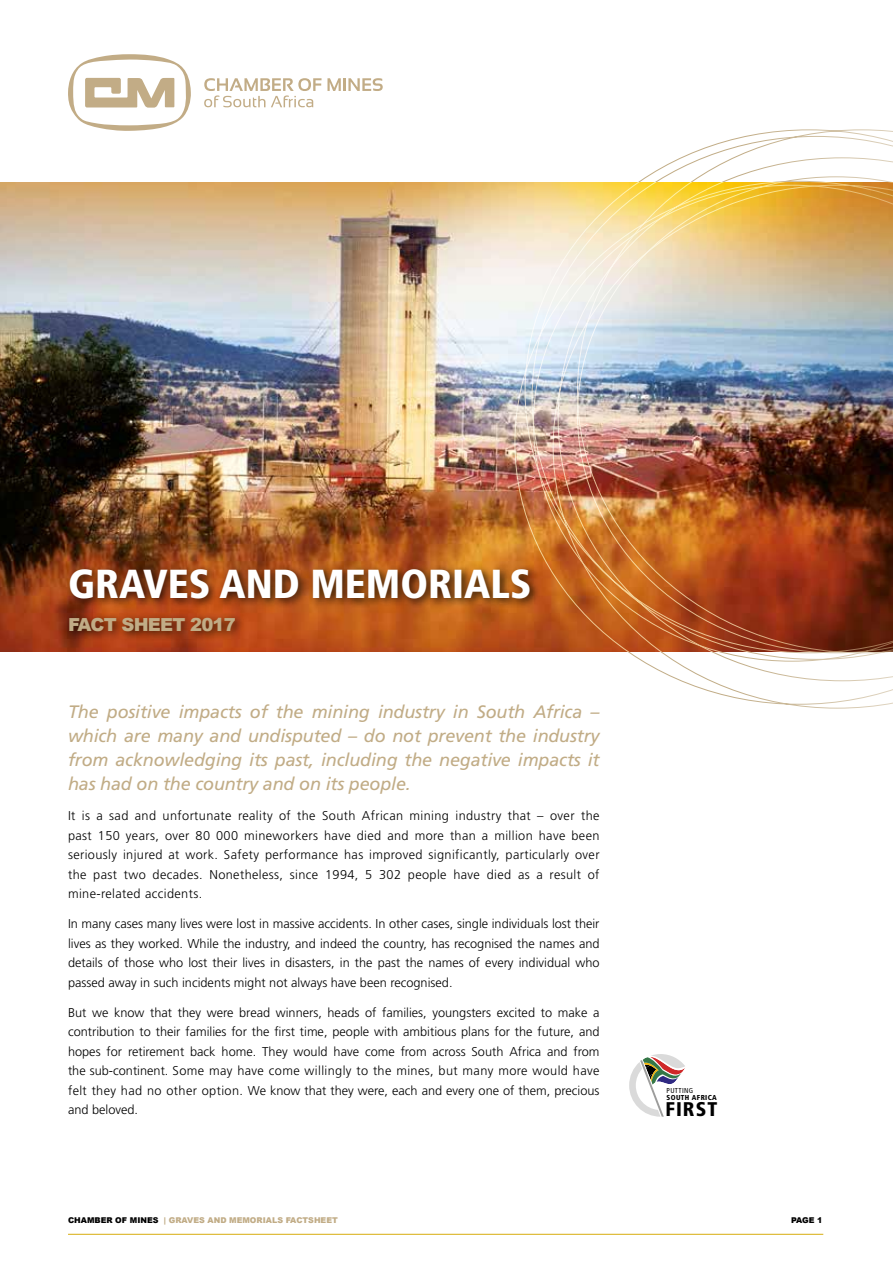
<style>
.page{position:relative;width:893px;height:1263px;background:#fff}
.page>*{position:absolute;margin:0;border:0;box-sizing:border-box;transform-origin:0 0}
.t1{font:900 condensed 40.5px "Frutiger";color:#fff}
.t2{font:900 condensed 19.8px "Frutiger";letter-spacing:.05em;color:#000}
.t3{font:italic 18px/24px "Frutiger";letter-spacing:-.01em;color:#c1ac86;text-align:justify}
.t4{font:900 18px "Arial";letter-spacing:-.04em;color:#c1ac86}
.t5{font:300 12.75px/19.5px "Frutiger";color:#000;text-align:justify}
.t6{font:900 7.95px "Arial";color:#c1ac86}
.t7{font:900 7.95px "Arial";color:#000}
.t8{font:900 condensed 7.2px "Frutiger";letter-spacing:.05em;color:#000}
.t9{font:condensed 7.2px "Frutiger";letter-spacing:.05em;color:#000}
.s1{color:#000}
</style>
<div class="page">
<img style="left:0;top:183px;width:515px;height:469px">
<svg style="left:629px;top:1054px;width:56px;height:63px"></svg>
<svg style="left:515px;top:129px;width:378px;height:580px"></svg>
<img style="left:533px;top:176px;width:360px;height:486px">
<svg style="left:327px;top:78px;width:56px;height:13px"></svg>
<svg style="left:204px;top:78px;width:117px;height:29px"></svg>
<svg style="left:68px;top:54px;width:123px;height:77px"></svg>
<div style="left:64px;top:613px;width:182px;height:29px;background:#000;opacity:.75"></div>
<div style="left:65px;top:564px;width:475px;height:45px;background:#000;opacity:.75"></div>
<hr style="left:68px;top:1234px;width:755px;height:1px;background:#d7ad0e">
<h1 class="t1" style="left:68px;top:559px;width:465px">GRAVES AND MEMORIALS</h1>
<h3 class="t4" style="left:68px;top:611px;width:169px">FACT SHEET 2017</h3>
<h3 class="t3" style="left:68px;top:700px;width:533px">The positive impacts of the mining industry in South Africa – which are many and undisputed – do not prevent the industry from acknowledging its past, including the negative impacts it has had on the country and on its people.</h3>
<p class="t5" style="left:68px;top:806px;width:533px">It is a sad and unfortunate reality of the South African mining industry that – over the past 150 years, over 80 000 mineworkers have died and more than a million have been seriously injured at work. Safety performance has improved significantly, particularly over the past two decades. Nonetheless, since 1994, 5 302 people have died as a result of mine-related accidents.</p>
<p class="t5" style="left:68px;top:914px;width:533px">In many cases many lives were lost in massive accidents. In other cases, single individuals lost their lives as they worked. While the industry, and indeed the country, has recognised the names and details of those who lost their lives in disasters, in the past the names of every individual who passed away in such incidents might not always have been recognised.</p>
<p class="t5" style="left:68px;top:1003px;width:533px">But we know that they were bread winners, heads of families, youngsters excited to make a contribution to their families for the first time, people with ambitious plans for the future, and hopes for retirement back home. They would have come from across South Africa and from the sub-continent. Some may have come willingly to the mines, but many more would have felt they had no other option. We know that they were, each and every one of them, precious and beloved.</p>
<p class="t9" style="left:666px;top:1086px;width:28px">PUTTING</p>
<p class="t8" style="left:666px;top:1093px;width:52px">SOUTH AFRICA</p>
<h2 class="t2" style="left:666px;top:1097px;width:53px">FIRST</h2>
<p class="t6" style="left:68px;top:1214px;width:271px"><span class="s1">CHAMBER OF MINES</span> | GRAVES AND MEMORIALS FACTSHEET</p>
<p class="t7" style="left:791px;top:1214px;width:33px">PAGE 1</p>
</div>
